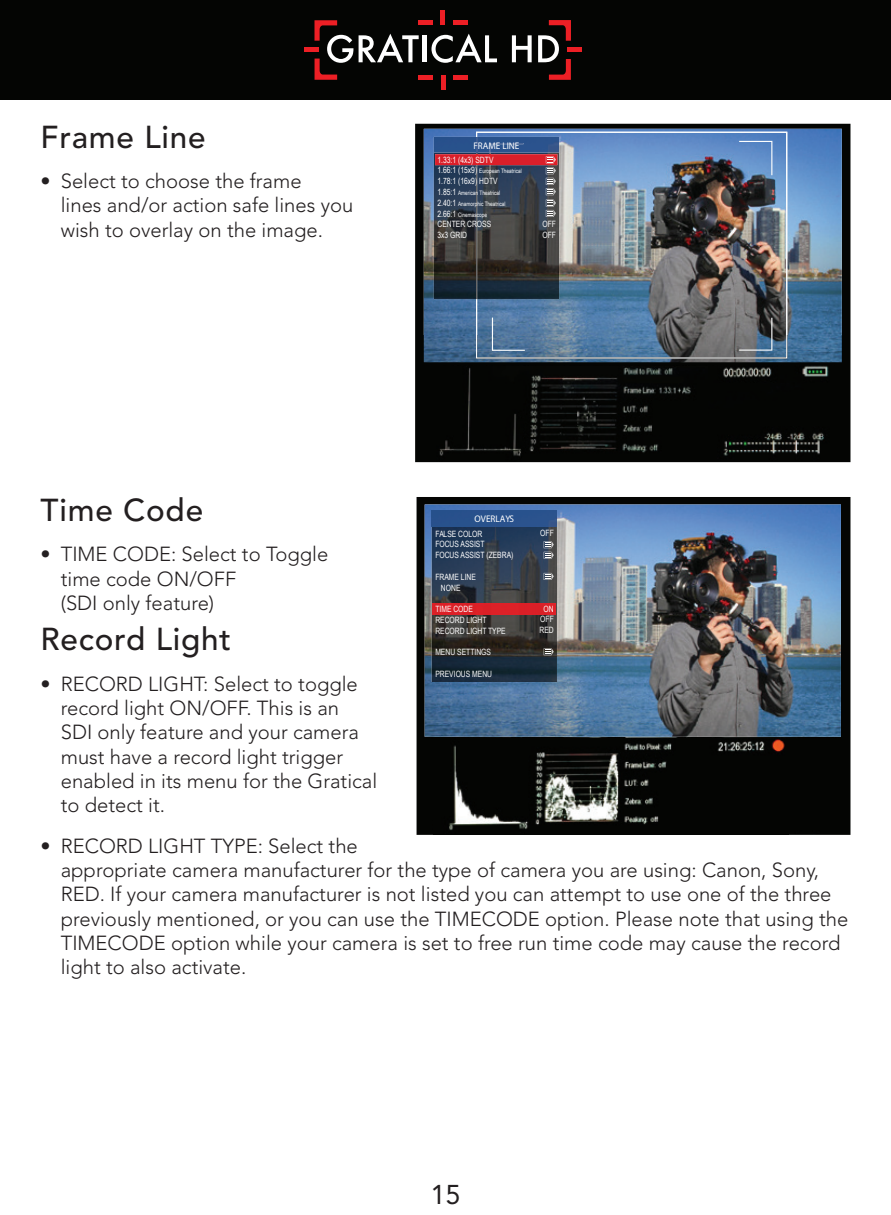
<style>
.page{position:relative;width:891px;height:1215px;background:#fff}
.page>*{position:absolute;margin:0;border:0;box-sizing:border-box;transform-origin:0 0}
.t1{font:500 31.5px "Avenir LT Std";letter-spacing:.025em;color:#231f20}
.t2{font:27px "Avenir LT Std";color:#231f20}
.t3{font:300 20.25px/24.3px "Avenir LT Std";color:#231f20}
.t4{font:9.67px "Myriad Pro";color:#fff;scale:.95 1}
.t5{font:8.78px/10.8px "Arial Narrow";color:#fff;scale:.95 1}
.t6{font:6.08px/10.8px "Arial Narrow";color:#fff;scale:.95 1}
.s1{font-size:8.78px}
</style>
<div class="page">
<div style="left:0;top:0;width:891px;height:100px;background:#040503"></div>
<svg style="left:359px;top:34px;width:60px;height:28px"></svg>
<hr style="left:422px;top:35px;width:4px;height:27px;background:#fff">
<svg style="left:432px;top:34px;width:65px;height:29px"></svg>
<svg style="left:512px;top:35px;width:20px;height:27px"></svg>
<svg style="left:538px;top:20px;width:34px;height:60px"></svg>
<svg style="left:313px;top:20px;width:40px;height:60px"></svg>
<hr style="left:304px;top:47px;width:14px;height:4px;background:#ed1f25">
<hr style="left:568px;top:47px;width:14px;height:4px;background:#ed1f25">
<hr style="left:441px;top:10px;width:4px;height:15px;background:#ed1f25">
<div style="left:453px;top:20px;width:14px;height:5px;background:#ed1f25"></div>
<div style="left:419px;top:20px;width:14px;height:5px;background:#ed1f25"></div>
<hr style="left:441px;top:75px;width:4px;height:14px;background:#ed1f25">
<div style="left:453px;top:75px;width:15px;height:5px;background:#ed1f25"></div>
<div style="left:419px;top:75px;width:14px;height:5px;background:#ed1f25"></div>
<img style="left:415px;top:124px;width:435px;height:338px">
<div style="left:420px;top:335px;width:426px;height:30px;background:linear-gradient(to right,#040503,#040503)"></div>
<img style="left:424px;top:129px;width:418px;height:233px">
<img style="left:476px;top:132px;width:311px;height:227px">
<svg style="left:739px;top:318px;width:33px;height:33px"></svg>
<svg style="left:492px;top:318px;width:33px;height:33px"></svg>
<svg style="left:739px;top:141px;width:33px;height:34px"></svg>
<img style="left:434px;top:137px;width:125px;height:162px">
<hr style="left:476px;top:165px;width:1px;height:134px;background:#666">
<img style="left:435px;top:154px;width:122px;height:11px">
<svg style="left:476px;top:137px;width:1px;height:28px"></svg>
<svg style="left:490px;top:143px;width:34px;height:33px"></svg>
<svg style="left:546px;top:156px;width:10px;height:61px"></svg>
<img style="left:429px;top:367px;width:278px;height:94px">
<div style="left:417px;top:497px;width:433px;height:338px;background:#040503"></div>
<img style="left:425px;top:504px;width:416px;height:233px">
<img style="left:432px;top:511px;width:125px;height:171px">
<img style="left:433px;top:603px;width:122px;height:11px">
<svg style="left:544px;top:541px;width:10px;height:18px"></svg>
<svg style="left:544px;top:573px;width:10px;height:7px"></svg>
<svg style="left:544px;top:648px;width:10px;height:7px"></svg>
<img style="left:434px;top:738px;width:355px;height:96px">
<div style="left:786px;top:739px;width:56px;height:91px;background:#040503"></div>
<h1 class="t1" style="left:40px;top:118px;width:167px">Frame Line</h1>
<p class="t3" style="left:61px;top:169px;width:294px;text-indent:-20px">• Select to choose the frame<br>lines and/or action safe lines you wish to overlay on the image.</p>
<p class="t4" style="left:474px;top:139px;width:50px">FRAME LINE</p>
<p class="t5" style="left:437px;top:154px;width:61px">1.33:1 (4x3) SDTV</p>
<p class="t6" style="left:437px;top:166px;width:90px"><span class="s1">1.66:1 (15x9)</span> European Theatrical</p>
<p class="t5" style="left:437px;top:175px;width:65px">1.78:1 (16x9) HDTV</p>
<p class="t6" style="left:437px;top:187px;width:73px"><span class="s1">1.85:1</span> American Theatrical<br><span class="s1">2.40:1</span> Anamorphic Theatrical<br><span class="s1">2.66:1</span> Cinemascope</p>
<p class="t5" style="left:437px;top:219px;width:58px">CENTER CROSS<br>3x3 GRID</p>
<p class="t5" style="left:542px;top:219px;width:16px">OFF<br>OFF</p>
<h1 class="t1" style="left:40px;top:492px;width:164px">Time Code</h1>
<p class="t3" style="left:61px;top:542px;width:269px;text-indent:-20px">• TIME CODE: Select to Toggle time code ON/OFF<br>(SDI only feature)</p>
<h1 class="t1" style="left:40px;top:621px;width:192px">Record Light</h1>
<p class="t3" style="left:61px;top:672px;width:318px;text-indent:-20px">• RECORD LIGHT: Select to toggle record light ON/OFF. This is an<br>SDI only feature and your camera must have a record light trigger enabled in its menu for the Gratical to detect it.</p>
<p class="t3" style="left:61px;top:834px;width:789px;text-indent:-20px">• RECORD LIGHT TYPE: Select the<br>appropriate camera manufacturer for the type of camera you are using: Canon, Sony, RED. If your camera manufacturer is not listed you can attempt to use one of the three previously mentioned, or you can use the TIMECODE option. Please note that using the TIMECODE option while your camera is set to free run time code may cause the record light to also activate.</p>
<p class="t4" style="left:475px;top:513px;width:43px">OVERLAYS</p>
<p class="t5" style="left:435px;top:528px;width:84px">FALSE COLOR<br>FOCUS ASSIST<br>FOCUS ASSIST (ZEBRA)</p>
<p class="t5" style="left:441px;top:571px;width:38px;text-indent:-6px">FRAME LINE<br>NONE</p>
<p class="t5" style="left:435px;top:603px;width:76px">TIME CODE<br>RECORD LIGHT<br>RECORD LIGHT TYPE</p>
<p class="t5" style="left:435px;top:646px;width:60px">MENU SETTINGS</p>
<p class="t5" style="left:435px;top:668px;width:61px">PREVIOUS MENU</p>
<p class="t5" style="left:540px;top:527px;width:16px">OFF</p>
<p class="t5" style="left:540px;top:603px;width:17px;text-align:center">ON<br>OFF<br>RED</p>
<h2 class="t2" style="left:430px;top:1179px;width:32px">15</h2>
</div>
